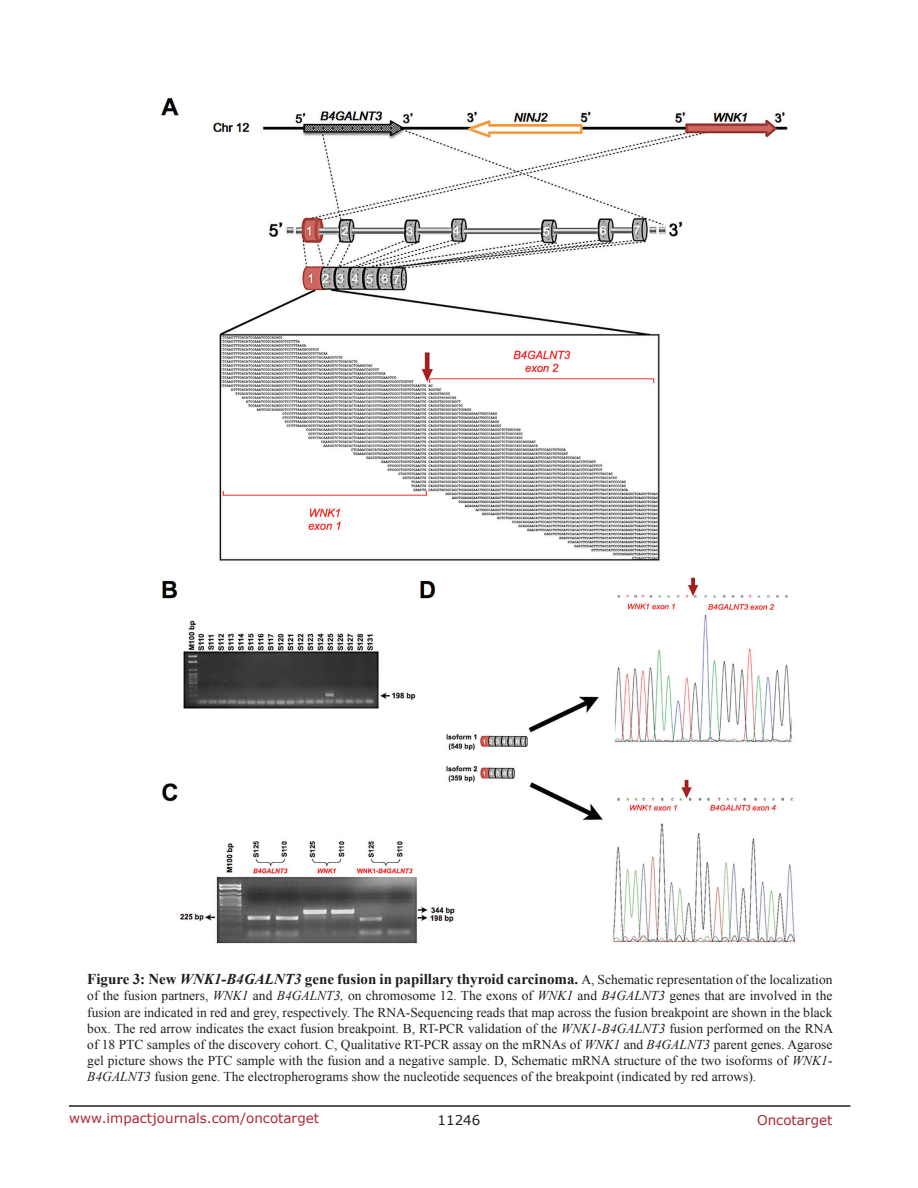
<style>
.page{position:relative;width:918px;height:1188px;background:#fff}
.page>*{position:absolute;margin:0;border:0;box-sizing:border-box;transform-origin:0 0}
.t1{font:700 15px "Times New Roman";color:#201d20}
.t2{font:13.5px/16.2px "Times New Roman";color:#201d20;text-align:justify}
.t3{font:13.5px "Verdana";color:#ac2830}
.t4{font:13.5px "Verdana";color:#201d20}
.s1{font-style:italic}
.s2{font-weight:400;font-size:13.5px}
</style>
<div class="page">
<hr style="left:69px;top:1105px;width:781px;height:2px;background:#231f20">
<img style="left:161px;top:97px;width:634px;height:847px">
<p class="t1" style="left:87px;top:969px;width:747px">Figure 3: New <span class="s1">WNK1-B4GALNT3</span> gene fusion in papillary thyroid carcinoma. <span class="s2">A, Schematic representation of the localization</span></p>
<p class="t2" style="left:87px;top:988px;width:747px">of the fusion partners, <span class="s1">WNK1</span> and <span class="s1">B4GALNT3,</span> on chromosome 12. The exons of <span class="s1">WNK1</span> and <span class="s1">B4GALNT3</span> genes that are involved in the fusion are indicated in red and grey, respectively. The RNA-Sequencing reads that map across the fusion breakpoint are shown in the black box. The red arrow indicates the exact fusion breakpoint. B, RT-PCR validation of the <span class="s1">WNK1</span>-<span class="s1">B4GALNT3</span> fusion performed on the RNA of 18 PTC samples of the discovery cohort. C, Qualitative RT-PCR assay on the mRNAs of <span class="s1">WNK1</span> and <span class="s1">B4GALNT3</span> parent genes. Agarose gel picture shows the PTC sample with the fusion and a negative sample. D, Schematic mRNA structure of the two isoforms of <span class="s1">WNK1</span>- <span class="s1">B4GALNT3</span> fusion gene. The electropherograms show the nucleotide sequences of the breakpoint (indicated by red arrows).</p>
<p class="t3" style="left:69px;top:1109px;width:252px">www.impactjournals.com/oncotarget</p>
<p class="t4" style="left:438px;top:1111px;width:44px">11246</p>
<p class="t3" style="left:757px;top:1111px;width:77px">Oncotarget</p>
</div>
